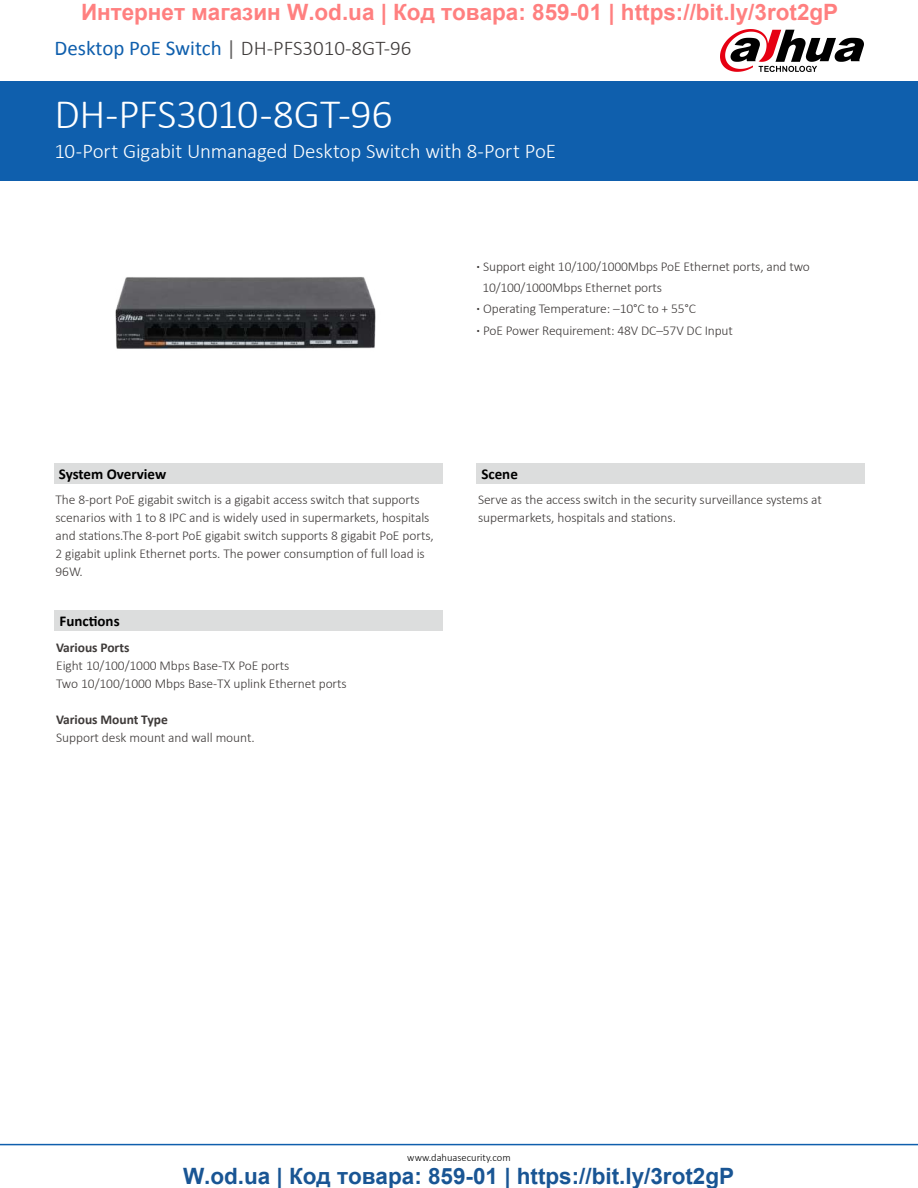
<style>
.page{position:relative;width:918px;height:1188px;background:#fff}
.page>*{position:absolute;margin:0;border:0;box-sizing:border-box;transform-origin:0 0}
.t1{font:300 42px "Calibri";letter-spacing:-.01em;color:#fff}
.t2{font:700 22.5px "Arial";color:rgb(255 0 0/.5)}
.t3{font:700 22.5px "Arial";color:#195594}
.t4{font:300 21px "Calibri";letter-spacing:-.01em;color:#fff}
.t5{font:300 21px "Calibri";color:#3e3a39}
.t6{font:700 15px "Calibri";color:#000}
.t7{font:300 13.5px/18px "Calibri";letter-spacing:-.005em;color:#3e3a39}
.t8{font:700 13.5px "Calibri";letter-spacing:-.005em;color:#3e3a39}
.t9{font:300 10.5px "Calibri";color:#000}
.s1{font-weight:400;color:#0f5fad}
.s2{font-weight:400;color:#656464}
.s3{font-weight:700}
</style>
<div class="page">
<div style="left:0;top:81px;width:918px;height:100px;background:#0f5fad"></div>
<hr style="left:0;top:1144px;width:918px;height:1px;background:#0f5fad">
<svg style="left:720px;top:29px;width:144px;height:43px"></svg>
<img style="left:115px;top:277px;width:261px;height:72px">
<div style="left:54px;top:463px;width:389px;height:21px;background:#dcdddd"></div>
<div style="left:477px;top:463px;width:388px;height:21px;background:#dcdddd"></div>
<div style="left:54px;top:611px;width:389px;height:20px;background:#dcdddd"></div>
<h2 class="t2" style="left:81px;top:0;width:759px">Интернет магазин W.od.ua | Код товара: 859-01 | https://bit.ly/3rot2gP</h2>
<h3 class="t5" style="left:55px;top:35px;width:358px"><span class="s1">Desktop PoE Switch</span> <span class="s2">|</span> DH-PFS3010-8GT-96</h3>
<h1 class="t1" style="left:55px;top:88px;width:340px">DH-PFS3010-8GT-96</h1>
<h3 class="t4" style="left:55px;top:138px;width:503px">10-Port Gigabit Unmanaged Desktop Switch with 8-Port PoE</h3>
<p class="t7" style="left:477px;top:258px;width:335px"><span class="s3">·</span> Support eight 10/100/1000Mbps PoE Ethernet ports, and two</p>
<p class="t7" style="left:482px;top:279px;width:181px">10/100/1000Mbps Ethernet ports</p>
<p class="t7" style="left:477px;top:300px;width:221px"><span class="s3">·</span> Operating Temperature: –10°C to + 55°C</p>
<p class="t7" style="left:477px;top:321px;width:258px"><span class="s3">·</span> PoE Power Requirement: 48V DC–57V DC Input</p>
<p class="t6" style="left:59px;top:464px;width:109px">System Overview</p>
<p class="t7" style="left:56px;top:490px;width:380px">The 8-port PoE gigabit switch is a gigabit access switch that supports scenarios with 1 to 8 IPC and is widely used in supermarkets, hospitals and stations.The 8-port PoE gigabit switch supports 8 gigabit PoE ports, 2 gigabit uplink Ethernet ports. The power consumption of full load is 96W.</p>
<p class="t6" style="left:60px;top:612px;width:62px">Functions</p>
<p class="t8" style="left:56px;top:639px;width:75px">Various Ports</p>
<p class="t7" style="left:56px;top:656px;width:292px">Eight 10/100/1000 Mbps Base-TX PoE ports<br>Two 10/100/1000 Mbps Base-TX uplink Ethernet ports</p>
<p class="t8" style="left:56px;top:711px;width:113px">Various Mount Type</p>
<p class="t7" style="left:56px;top:728px;width:200px">Support desk mount and wall mount.</p>
<p class="t6" style="left:481px;top:464px;width:38px">Scene</p>
<p class="t7" style="left:478px;top:490px;width:345px">Serve as the access switch in the security surveillance systems at supermarkets, hospitals and stations.</p>
<p class="t9" style="left:407px;top:1151px;width:105px">www.dahuasecurity.com</p>
<h2 class="t3" style="left:183px;top:1164px;width:553px">W.od.ua | Код товара: 859-01 | https://bit.ly/3rot2gP</h2>
</div>
